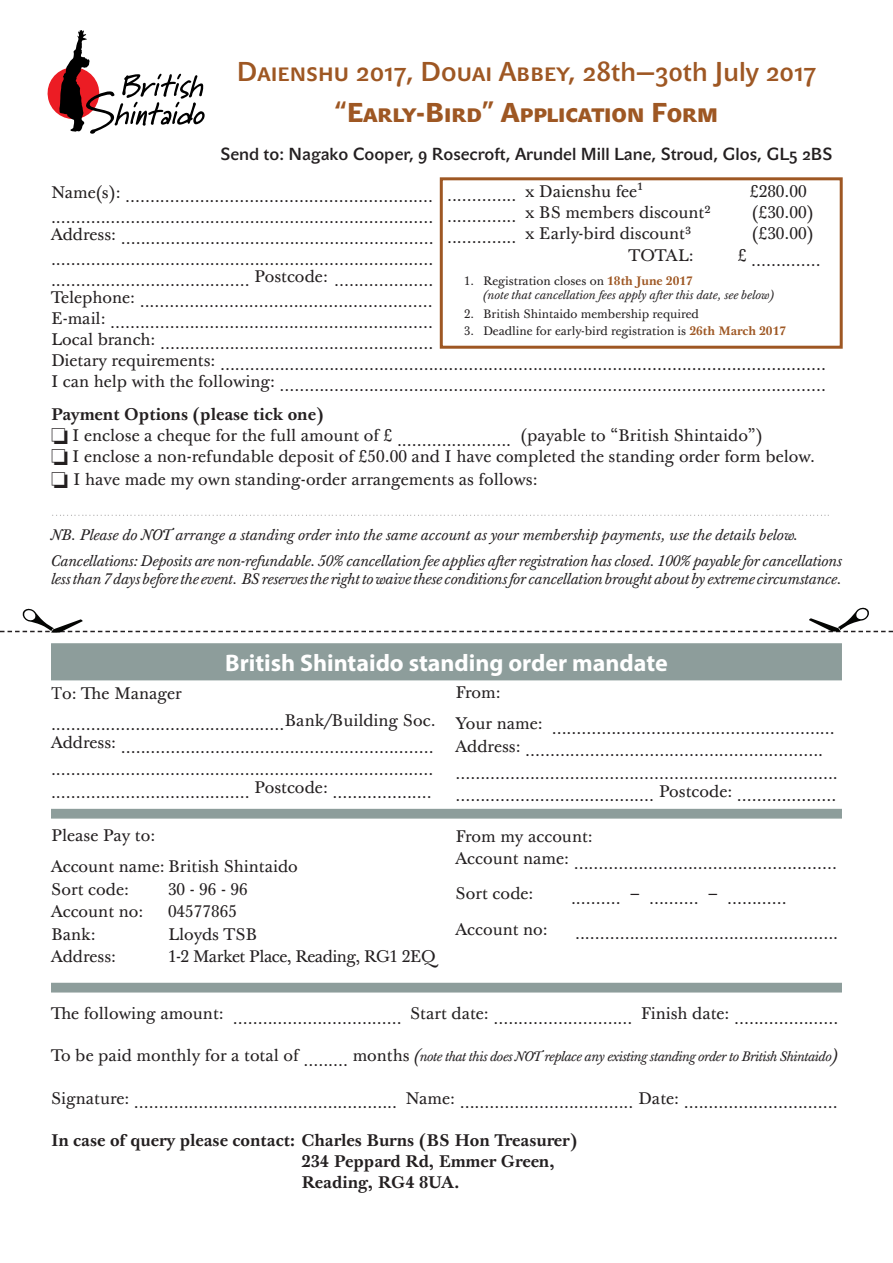
<style>
.page{position:relative;width:893px;height:1263px;background:#fff}
.page>*{position:absolute;margin:0;border:0;box-sizing:border-box;transform-origin:0 0}
.Top_Box{font:27px "John Sans Medium Pro";color:#9e5723}
.Top_Box-2{font:27px "John Sans Heavy Pro";color:#9e5723}
.t1{font:700 24px "Myriad Pro";color:#fff}
.t2{font:100 19.5px "Ambassador Plus Sans";color:#231f20}
.Top_Box-3{font:17.25px "John Sans Medium Pro";color:#231f20}
.t3{font:16.5px/21px "Baskerville 10 Pro";color:#231f20}
.t4{font:700 16.5px "Baskerville 10 Pro";color:#231f20}
.t5{font:16.5px "Baskerville 10 Pro";letter-spacing:-.03em;color:#231f20}
.t6{font:italic 15px/18px "Baskerville 10 Pro";letter-spacing:-.01em;color:#231f20}
.t7{font:italic 13.5px "Baskerville 10 Pro";letter-spacing:-.03em;color:#231f20}
.t8{font:12px "Baskerville 10 Pro";color:#231f20}
.t9{font:italic 12px "Baskerville 10 Pro";color:#231f20}
.s1{font-weight:700;color:#9e5723}
.s2{font-family:"Minion Pro";font-size:18px}
.s3{font-style:normal;font-size:16.5px}
.s4{font-size:16.5px}
</style>
<div class="page">
<svg style="left:48px;top:30px;width:157px;height:104px"></svg>
<svg style="left:0;top:607px;width:893px;height:25px"></svg>
<div style="left:440px;top:177px;width:403px;height:172px;border:3px solid #9e5723"></div>
<div style="left:52px;top:644px;width:789px;height:36px;background:#8d9d9b"></div>
<div style="left:51px;top:643px;width:791px;height:37px;border:2px solid #8d9d9b"></div>
<div style="left:51px;top:809px;width:791px;height:10px;background:#8d9d9b;border:2px solid #8d9d9b"></div>
<div style="left:51px;top:983px;width:791px;height:9px;background:#8d9d9b"></div>
<p class="Top_Box" style="left:237px;top:56px;width:581px">Daienshu 2017, Douai Abbey, 28th—30th July 2017</p>
<p class="Top_Box-2" style="left:335px;top:96px;width:385px">“Early-Bird” Application Form</p>
<p class="Top_Box-3" style="left:220px;top:144px;width:613px">Send to: Nagako Cooper, 9 Rosecroft, Arundel Mill Lane, Stroud, Glos, GL5 2BS</p>
<p class="t3" style="left:447px;top:186px;width:198px">.............. x Daienshu fee1</p>
<p class="t3" style="left:750px;top:181px;width:58px">£280.00</p>
<p class="t3" style="left:447px;top:202px;width:265px">.............. x BS members discount2</p>
<p class="t3" style="left:752px;top:202px;width:63px">(£30.00)</p>
<p class="t3" style="left:447px;top:223px;width:246px">.............. x Early-bird discount3</p>
<p class="t3" style="left:752px;top:223px;width:63px">(£30.00)</p>
<p class="t3" style="left:629px;top:246px;width:67px">TOTAL:</p>
<p class="t3" style="left:738px;top:250px;width:84px">£ ..............</p>
<p class="t8" style="left:464px;top:273px;width:230px">1. Registration closes on <span class="s1">18th June 2017</span></p>
<p class="t9" style="left:483px;top:287px;width:292px">(note that cancellation fees apply after this date, see below)</p>
<p class="t8" style="left:464px;top:306px;width:236px">2. British Shintaido membership required</p>
<p class="t8" style="left:464px;top:323px;width:323px">3. Deadline for early-bird registration is <span class="s1">26th March 2017</span></p>
<p class="t3" style="left:51px;top:187px;width:384px">Name(s): .............................................................. .............................................................................</p>
<p class="t3" style="left:51px;top:229px;width:384px">Address: ...............................................................</p>
<p class="t3" style="left:51px;top:250px;width:384px">.............................................................................</p>
<p class="t3" style="left:51px;top:271px;width:384px">........................................ Postcode: ....................</p>
<p class="t3" style="left:51px;top:292px;width:383px">Telephone: ...........................................................</p>
<p class="t3" style="left:51px;top:313px;width:384px">E-mail: .................................................................</p>
<p class="t3" style="left:51px;top:334px;width:384px">Local branch: .......................................................</p>
<p class="t3" style="left:51px;top:355px;width:776px">Dietary requirements: ..........................................................................................................................</p>
<p class="t3" style="left:51px;top:376px;width:776px">I can help with the following: ..............................................................................................................</p>
<p class="t4" style="left:51px;top:404px;width:274px">Payment Options (please tick one)</p>
<p class="t3" style="left:51px;top:426px;width:713px">❏ I enclose a cheque for the full amount of £ ....................... (payable to “British Shintaido”)</p>
<p class="t3" style="left:51px;top:447px;width:765px">❏ I enclose a non-refundable deposit of £50.00 and I have completed the standing order form below.</p>
<p class="t3" style="left:51px;top:469px;width:488px">❏ I have made my own standing-order arrangements as follows:</p>
<p class="t2" style="left:51px;top:501px;width:780px">.................................................................................................................................................................................................................</p>
<p class="t6" style="left:51px;top:526px;width:748px">NB. Please do NOT arrange a standing order into the same account as your membership payments, use the details below.</p>
<p class="t6" style="left:51px;top:552px;width:792px">Cancellations: Deposits are non-refundable. 50% cancellation fee applies after registration has closed. 100% payable for cancellations less than 7 days before the event. BS reserves the right to waive these conditions for cancellation brought about by extreme circumstance.</p>
<p class="t1" style="left:225px;top:647px;width:444px">British Shintaido standing order mandate</p>
<p class="t3" style="left:51px;top:684px;width:132px"><span class="s2">T</span>o: The Manager</p>
<p class="t3" style="left:51px;top:714px;width:386px;line-height:22.5px">...............................................Bank/Building Soc.<br>Address: ...............................................................</p>
<p class="t3" style="left:51px;top:760px;width:384px">.............................................................................</p>
<p class="t3" style="left:51px;top:782px;width:382px">........................................ Postcode: ....................</p>
<p class="t3" style="left:51px;top:826px;width:106px">Please Pay to:</p>
<p class="t3" style="left:51px;top:857px;width:248px">Account name: British Shintaido</p>
<p class="t3" style="left:51px;top:879px;width:79px">Sort code:</p>
<p class="t3" style="left:168px;top:879px;width:81px">30 - 96 - 96</p>
<p class="t3" style="left:51px;top:902px;width:94px">Account no:</p>
<p class="t3" style="left:168px;top:902px;width:70px">04577865</p>
<p class="t3" style="left:51px;top:924px;width:46px">Bank:</p>
<p class="t3" style="left:168px;top:924px;width:91px">Lloyds TSB</p>
<p class="t3" style="left:51px;top:947px;width:67px">Address:</p>
<p class="t5" style="left:168px;top:946px;width:269px">1-2 Market Place, Reading, RG1 2EQ</p>
<p class="t3" style="left:455px;top:683px;width:47px">From:</p>
<p class="t3" style="left:455px;top:718px;width:381px">Your name: .........................................................</p>
<p class="t3" style="left:455px;top:741px;width:369px">Address: ............................................................</p>
<p class="t3" style="left:455px;top:763px;width:384px">.............................................................................</p>
<p class="t3" style="left:455px;top:786px;width:382px">........................................ Postcode: ....................</p>
<p class="t3" style="left:455px;top:826px;width:139px">From my account:</p>
<p class="t3" style="left:455px;top:853px;width:383px">Account name: .....................................................</p>
<p class="t3" style="left:455px;top:884px;width:79px">Sort code:</p>
<p class="t3" style="left:571px;top:888px;width:217px">.......... – .......... – ............</p>
<p class="t3" style="left:455px;top:919px;width:94px">Account no:</p>
<p class="t3" style="left:575px;top:924px;width:265px">.....................................................</p>
<p class="t3" style="left:51px;top:1008px;width:789px">The following amount: .................................. Start date: ............................ Finish date: .....................</p>
<p class="t7" style="left:51px;top:1048px;width:788px"><span class="s3">To be paid monthly for a total of ......... months</span> <span class="s4">(</span>note that this does NOT replace any existing standing order to British Shintaido<span class="s4">)</span></p>
<p class="t3" style="left:51px;top:1093px;width:788px">Signature: ..................................................... Name: ................................... Date: ...............................</p>
<p class="t4" style="left:51px;top:1129px;width:528px">In case of query please contact: Charles Burns (BS Hon Treasurer)</p>
<p class="t4" style="left:302px;top:1150px;width:255px">234 Peppard Rd, Emmer Green,</p>
<p class="t4" style="left:302px;top:1171px;width:159px">Reading, RG4 8UA.</p>
</div>
